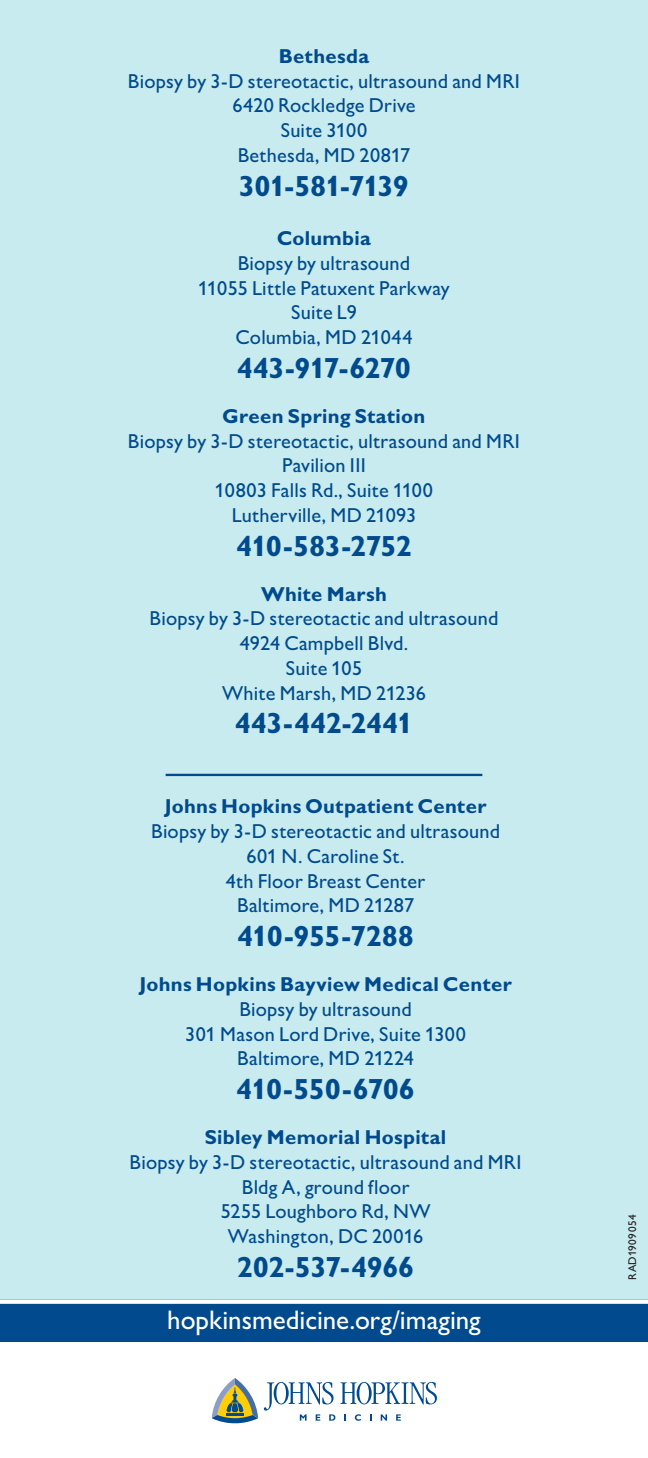
<style>
.page{position:relative;width:648px;height:1458px;background:#fff}
.page>*{position:absolute;margin:0;border:0;box-sizing:border-box;transform-origin:0 0}
.H20_Light{font:700 29.25px "Gill Sans MT Std";letter-spacing:-.025em;color:#004a8d}
.H20_Light-2{font:500 27px "Gill Sans MT Std";color:#fff}
.H20_Light-3{font:500 20.25px "Gill Sans MT Std";letter-spacing:.01em;color:#004a8d}
.H20_Light-4{font:700 20.25px "Gill Sans MT Std";letter-spacing:.015em;color:#004a8d}
.T10_5-master{font:500 11.25px "Gill Sans MT Std";letter-spacing:.03em;color:#231f20}
</style>
<div class="page">
<svg style="left:211px;top:1378px;width:226px;height:46px"></svg>
<div style="left:232px;top:1403px;width:6px;height:9px;background:#004a8d"></div>
<div style="left:0;top:0;width:648px;height:1302px;background:#c7ebee"></div>
<hr style="left:166px;top:774px;width:316px;height:2px;background:#004a8d">
<div style="left:0;top:1299px;width:648px;height:42px;background:#004a8d"></div>
<div style="left:0;top:1299px;width:648px;height:5px;background:#fff"></div>
<p class="H20_Light-4" style="left:279px;top:43px;width:92px">Bethesda</p>
<p class="H20_Light-3" style="left:128px;top:69px;width:394px">Biopsy by 3-D stereotactic, ultrasound and MRI</p>
<p class="H20_Light-3" style="left:232px;top:93px;width:185px">6420 Rockledge Drive</p>
<p class="H20_Light-3" style="left:281px;top:118px;width:88px">Suite 3100</p>
<p class="H20_Light-3" style="left:238px;top:143px;width:174px">Bethesda, MD 20817</p>
<p class="H20_Light" style="left:239px;top:168px;width:172px">301-581-7139</p>
<p class="H20_Light-4" style="left:277px;top:226px;width:95px">Columbia</p>
<p class="H20_Light-3" style="left:238px;top:251px;width:174px">Biopsy by ultrasound</p>
<p class="H20_Light-3" style="left:198px;top:276px;width:253px">11055 Little Patuxent Parkway</p>
<p class="H20_Light-3" style="left:291px;top:300px;width:67px">Suite L9</p>
<p class="H20_Light-3" style="left:235px;top:325px;width:179px">Columbia, MD 21044</p>
<p class="H20_Light" style="left:237px;top:350px;width:176px">443-917-6270</p>
<p class="H20_Light-4" style="left:223px;top:403px;width:204px">Green Spring Station</p>
<p class="H20_Light-3" style="left:128px;top:429px;width:394px">Biopsy by 3-D stereotactic, ultrasound and MRI</p>
<p class="H20_Light-3" style="left:282px;top:453px;width:85px">Pavilion III</p>
<p class="H20_Light-3" style="left:215px;top:478px;width:220px">10803 Falls Rd., Suite 1100</p>
<p class="H20_Light-3" style="left:232px;top:503px;width:186px">Lutherville, MD 21093</p>
<p class="H20_Light" style="left:236px;top:528px;width:177px">410-583-2752</p>
<p class="H20_Light-4" style="left:261px;top:581px;width:127px">White Marsh</p>
<p class="H20_Light-3" style="left:150px;top:606px;width:350px">Biopsy by 3-D stereotactic and ultrasound</p>
<p class="H20_Light-3" style="left:240px;top:631px;width:170px">4924 Campbell Blvd.</p>
<p class="H20_Light-3" style="left:286px;top:656px;width:78px">Suite 105</p>
<p class="H20_Light-3" style="left:222px;top:681px;width:205px">White Marsh, MD 21236</p>
<p class="H20_Light" style="left:235px;top:705px;width:180px">443-442-2441</p>
<p class="H20_Light-4" style="left:165px;top:794px;width:323px">Johns Hopkins Outpatient Center</p>
<p class="H20_Light-3" style="left:151px;top:819px;width:350px">Biopsy by 3-D stereotactic and ultrasound</p>
<p class="H20_Light-3" style="left:247px;top:844px;width:160px">601 N. Caroline St.</p>
<p class="H20_Light-3" style="left:226px;top:869px;width:201px">4th Floor Breast Center</p>
<p class="H20_Light-3" style="left:237px;top:894px;width:179px">Baltimore, MD 21287</p>
<p class="H20_Light" style="left:237px;top:918px;width:179px">410-955-7288</p>
<p class="H20_Light-4" style="left:139px;top:972px;width:374px">Johns Hopkins Bayview Medical Center</p>
<p class="H20_Light-3" style="left:239px;top:997px;width:174px">Biopsy by ultrasound</p>
<p class="H20_Light-3" style="left:185px;top:1022px;width:282px">301 Mason Lord Drive, Suite 1300</p>
<p class="H20_Light-3" style="left:237px;top:1047px;width:178px">Baltimore, MD 21224</p>
<p class="H20_Light" style="left:236px;top:1071px;width:180px">410-550-6706</p>
<p class="H20_Light-4" style="left:205px;top:1125px;width:243px">Sibley Memorial Hospital</p>
<p class="H20_Light-3" style="left:130px;top:1150px;width:394px">Biopsy by 3-D stereotactic, ultrasound and MRI</p>
<p class="H20_Light-3" style="left:242px;top:1175px;width:169px">Bldg A, ground floor</p>
<p class="H20_Light-3" style="left:221px;top:1200px;width:211px">5255 Loughboro Rd, NW</p>
<p class="H20_Light-3" style="left:228px;top:1224px;width:197px">Washington, DC 20016</p>
<p class="H20_Light" style="left:237px;top:1249px;width:179px">202-537-4966</p>
<p class="H20_Light-2" style="left:167px;top:1304px;width:315px">hopkinsmedicine.org/imaging</p>
<p class="T10_5-master" style="left:626px;top:1280px;width:67px;rotate:-90deg">RAD1909054</p>
</div>
